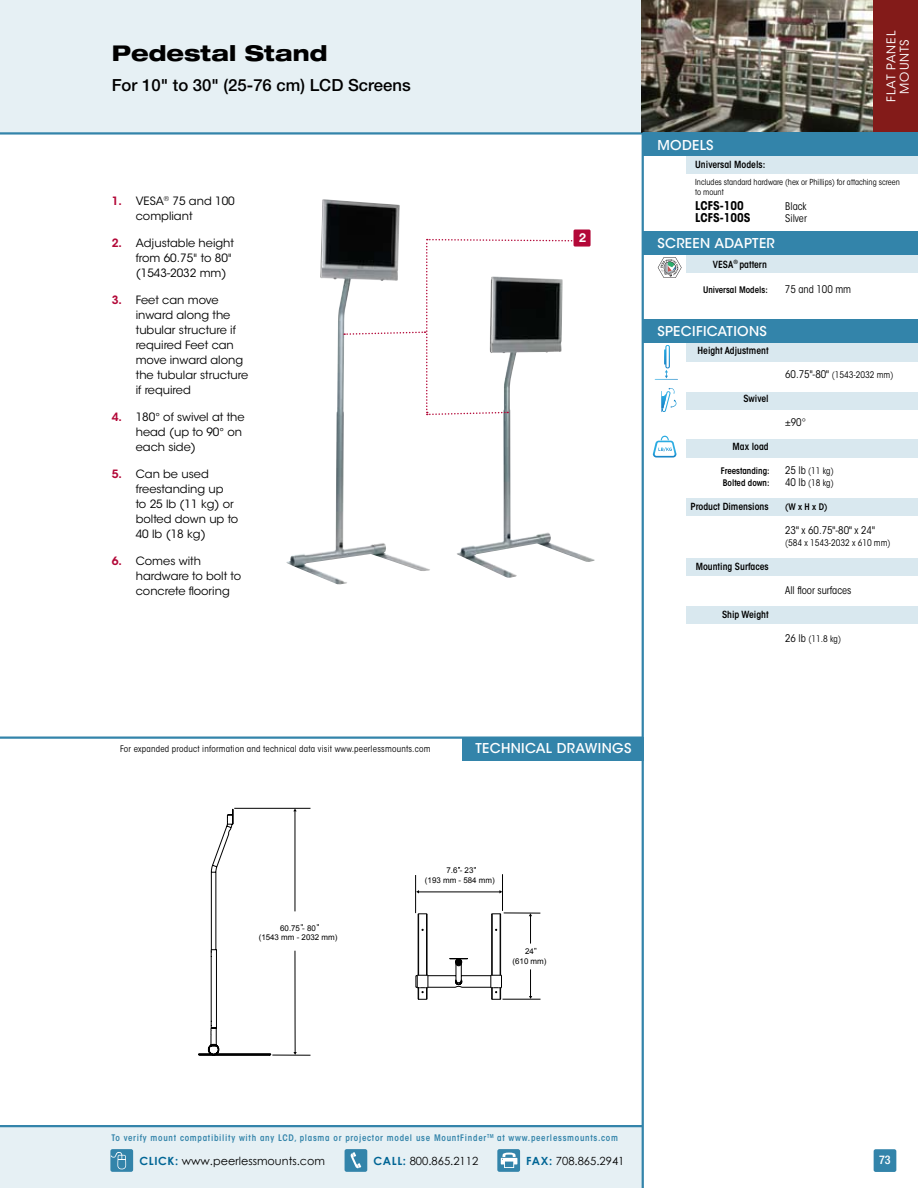
<style>
.page{position:relative;width:918px;height:1188px;background:#fff}
.page>*{position:absolute;margin:0;border:0;box-sizing:border-box;transform-origin:0 0}
.t1{font:800 expanded 21.75px "Helvetica Neue LT Std";color:#000}
.t2{font:500 16.65px "Helvetica Neue LT Std";color:#000}
.t3{font:500 13.5px "ITC Avant Garde Std";letter-spacing:.025em;color:#fff}
.t4{font:700 12.45px "Helvetica Neue LT Std";color:#fff}
.t5{font:700 condensed 12px "ITC Avant Garde Std";color:#000}
.t6{font:12px/13.5px "ITC Avant Garde Std";letter-spacing:.075em;color:#fff;text-align:center}
.t7{font:500 condensed 12px "Helvetica Neue LT Std";color:#fff}
.t8{font:11.4px/15px "ITC Avant Garde Std";color:#000}
.t9{font:11.25px "Century Gothic";color:#000}
.t10{font:condensed 10.5px "ITC Avant Garde Std";color:#000}
.t11{font:600 condensed 9.75px "ITC Avant Garde Std";color:#000}
.t12{font:condensed 9px "ITC Avant Garde Std";letter-spacing:.025em;color:#000}
.t13{font:600 condensed 9px "ITC Avant Garde Std";letter-spacing:.08em;color:#3384aa}
.t14{font:600 condensed 9px "ITC Avant Garde Std";color:#000}
.t15{font:condensed 9px "ITC Avant Garde Std";color:#000}
.t16{font:condensed 8.25px/10.2px "ITC Avant Garde Std";color:#000}
.t17{font:7.95px/9.6px "Arial";color:#000;text-align:center}
.s1{font-weight:600;color:#b30838}
.s2{font-size:10.5px}
.s3{font-weight:700;color:#006595}
</style>
<div class="page">
<div style="left:874px;top:1149px;width:22px;height:23px;background:#3384aa;border-radius:2px"></div>
<div style="left:0;top:0;width:642px;height:134px;background:#e6f0f4"></div>
<div style="left:0;top:1126px;width:642px;height:62px;background:#e6f0f4"></div>
<div style="left:110px;top:1149px;width:23px;height:23px;background:#3384aa;border-radius:2px"></div>
<svg style="left:110px;top:1149px;width:16px;height:23px"></svg>
<div style="left:345px;top:1149px;width:22px;height:23px;background:#3384aa;border-radius:2px"></div>
<svg style="left:344px;top:1149px;width:17px;height:23px"></svg>
<svg style="left:497px;top:1149px;width:23px;height:23px"></svg>
<svg style="left:497px;top:1149px;width:20px;height:23px"></svg>
<hr style="left:0;top:132px;width:643px;height:3px;background:#3384aa">
<div style="left:462px;top:737px;width:182px;height:24px;background:#3384aa"></div>
<hr style="left:0;top:1125px;width:642px;height:2px;background:#3384aa">
<hr style="left:0;top:736px;width:642px;height:3px;background:#3384aa">
<img style="left:642px;top:0;width:231px;height:132px">
<div style="left:687px;top:341px;width:231px;height:21px;background:#d9e8ef"></div>
<div style="left:687px;top:606px;width:231px;height:18px;background:#d9e8ef"></div>
<div style="left:686px;top:255px;width:232px;height:18px;background:#d9e8ef"></div>
<div style="left:687px;top:558px;width:231px;height:18px;background:#d9e8ef"></div>
<div style="left:873px;top:0;width:45px;height:135px;background:#831b19"></div>
<hr style="left:642px;top:132px;width:2px;height:1056px;background:#3384aa">
<div style="left:644px;top:319px;width:274px;height:24px;background:#3384aa"></div>
<div style="left:687px;top:498px;width:231px;height:18px;background:#d9e8ef"></div>
<div style="left:687px;top:439px;width:231px;height:18px;background:#d9e8ef"></div>
<div style="left:687px;top:392px;width:231px;height:18px;background:#d9e8ef"></div>
<svg style="left:653px;top:436px;width:23px;height:22px"></svg>
<div style="left:643px;top:231px;width:275px;height:24px;background:#3384aa"></div>
<div style="left:687px;top:156px;width:231px;height:18px;background:#d9e8ef"></div>
<div style="left:643px;top:132px;width:275px;height:24px;background:#3384aa"></div>
<svg style="left:658px;top:257px;width:24px;height:21px"></svg>
<svg style="left:655px;top:345px;width:23px;height:35px"></svg>
<svg style="left:661px;top:388px;width:16px;height:24px"></svg>
<div style="left:574px;top:230px;width:17px;height:17px;background:#b30838;border-radius:2px"></div>
<img style="left:286px;top:199px;width:144px;height:385px">
<img style="left:457px;top:416px;width:138px;height:162px">
<svg style="left:344px;top:238px;width:234px;height:178px"></svg>
<hr style="left:234px;top:808px;width:76px;height:1px;background:#000">
<hr style="left:272px;top:1055px;width:38px;height:1px;background:#000">
<svg style="left:198px;top:808px;width:74px;height:248px"></svg>
<hr style="left:415px;top:875px;width:1px;height:38px;background:#000">
<hr style="left:503px;top:999px;width:38px;height:1px;background:#000">
<hr style="left:418px;top:892px;width:82px;height:1px;background:#000">
<hr style="left:504px;top:913px;width:36px;height:1px;background:#000">
<svg style="left:415px;top:913px;width:87px;height:87px"></svg>
<hr style="left:502px;top:874px;width:1px;height:37px;background:#000">
<svg style="left:529px;top:913px;width:7px;height:37px"></svg>
<svg style="left:529px;top:969px;width:3px;height:30px"></svg>
<svg style="left:293px;top:808px;width:10px;height:247px"></svg>
<h1 class="t1" style="left:112px;top:39px;width:217px">Pedestal Stand</h1>
<h2 class="t2" style="left:112px;top:75px;width:300px">For 10" to 30" (25-76 cm) LCD Screens</h2>
<p class="t8" style="left:136px;top:193px;width:101px;text-indent:-24px"><span class="s1">1.</span> VESA<sup>®</sup> 75 and 100 compliant</p>
<p class="t8" style="left:136px;top:235px;width:100px;text-indent:-24px"><span class="s1">2.</span> Adjustable height from 60.75" to 80" (1543-2032 mm)</p>
<p class="t8" style="left:136px;top:292px;width:114px;text-indent:-24px"><span class="s1">3.</span> Feet can move inward along the tubular structure if required Feet can move inward along the tubular structure if required</p>
<p class="t8" style="left:136px;top:409px;width:110px;text-indent:-24px"><span class="s1">4.</span> 180° of swivel at the head (up to 90° on each side)</p>
<p class="t8" style="left:136px;top:466px;width:104px;text-indent:-24px"><span class="s1">5.</span> Can be used freestanding up<br>to 25 lb (11 kg) or bolted down up to<br>40 lb (18 kg)</p>
<p class="t8" style="left:136px;top:553px;width:107px;text-indent:-24px"><span class="s1">6.</span> Comes with hardware to bolt to concrete flooring</p>
<p class="t4" style="left:579px;top:230px;width:8px">2</p>
<p class="t6" style="left:884px;top:102px;width:72px;rotate:-90deg">FLAT PANEL<br>MOUNTS</p>
<p class="t3" style="left:657px;top:137px;width:58px">MODELS</p>
<p class="t11" style="left:695px;top:159px;width:72px">Universal Models:</p>
<p class="t16" style="left:695px;top:177px;width:206px">Includes standard hardware (hex or Phillips) for attaching screen to mount</p>
<p class="t5" style="left:695px;top:198px;width:50px">LCFS-100</p>
<p class="t10" style="left:785px;top:200px;width:23px">Black</p>
<p class="t5" style="left:695px;top:210px;width:57px">LCFS-100S</p>
<p class="t10" style="left:785px;top:212px;width:23px">Silver</p>
<p class="t3" style="left:657px;top:235px;width:119px">SCREEN ADAPTER</p>
<p class="t11" style="left:713px;top:258px;width:55px">VESA<sup>®</sup> pattern</p>
<p class="t14" style="left:703px;top:284px;width:66px">Universal Models:</p>
<p class="t10" style="left:785px;top:283px;width:68px">75 and 100 mm</p>
<p class="t3" style="left:657px;top:323px;width:111px">SPECIFICATIONS</p>
<p class="t11" style="left:697px;top:345px;width:73px">Height Adjustment</p>
<p class="t11" style="left:743px;top:393px;width:27px">Swivel</p>
<p class="t15" style="left:785px;top:370px;width:110px"><span class="s2">60.75"-80"</span> (1543-2032 mm)</p>
<p class="t10" style="left:785px;top:416px;width:22px">±90°</p>
<p class="t11" style="left:733px;top:441px;width:38px">Max load</p>
<p class="t14" style="left:721px;top:466px;width:50px">Freestanding:</p>
<p class="t12" style="left:785px;top:466px;width:50px"><span class="s2">25 lb</span> (11 kg)</p>
<p class="t14" style="left:723px;top:478px;width:48px">Bolted down:</p>
<p class="t12" style="left:785px;top:478px;width:50px"><span class="s2">40 lb</span> (18 kg)</p>
<p class="t11" style="left:691px;top:501px;width:80px">Product Dimensions</p>
<p class="t14" style="left:785px;top:502px;width:44px">(W x H x D)</p>
<p class="t10" style="left:785px;top:524px;width:91px">23" x 60.75"-80" x 24"</p>
<p class="t15" style="left:785px;top:538px;width:107px">(584 x 1543-2032 x 610 mm)</p>
<p class="t11" style="left:696px;top:561px;width:74px">Mounting Surfaces</p>
<p class="t10" style="left:785px;top:584px;width:68px">All floor surfaces</p>
<p class="t11" style="left:722px;top:609px;width:48px">Ship Weight</p>
<p class="t12" style="left:785px;top:634px;width:57px"><span class="s2">26 lb</span> (11.8 kg)</p>
<p class="t12" style="left:120px;top:743px;width:312px">For expanded product information and technical data visit www.peerlessmounts.com</p>
<p class="t3" style="left:476px;top:740px;width:157px">TECHNICAL DRAWINGS</p>
<p class="t17" style="left:259px;top:923px;width:80px">60.75 - 80<br>(1543 mm - 2032 mm)</p>
<p class="t17" style="left:425px;top:866px;width:71px">7.6 - 23<br>(193 mm - 584 mm)</p>
<p class="t17" style="left:513px;top:947px;width:36px">24<br>(610 mm)</p>
<p class="t13" style="left:111px;top:1132px;width:508px">To verify mount compatibility with any LCD, plasma or projector model use MountFinder<sup>TM</sup> at www.peerlessmounts.com</p>
<p class="t9" style="left:140px;top:1154px;width:187px"><span class="s3">CLICK:</span> www.peerlessmounts.com</p>
<p class="t9" style="left:374px;top:1154px;width:106px"><span class="s3">CALL:</span> 800.865.2112</p>
<p class="t9" style="left:526px;top:1154px;width:100px"><span class="s3">FAX:</span> 708.865.2941</p>
<p class="t7" style="left:879px;top:1153px;width:13px">73</p>
</div>
